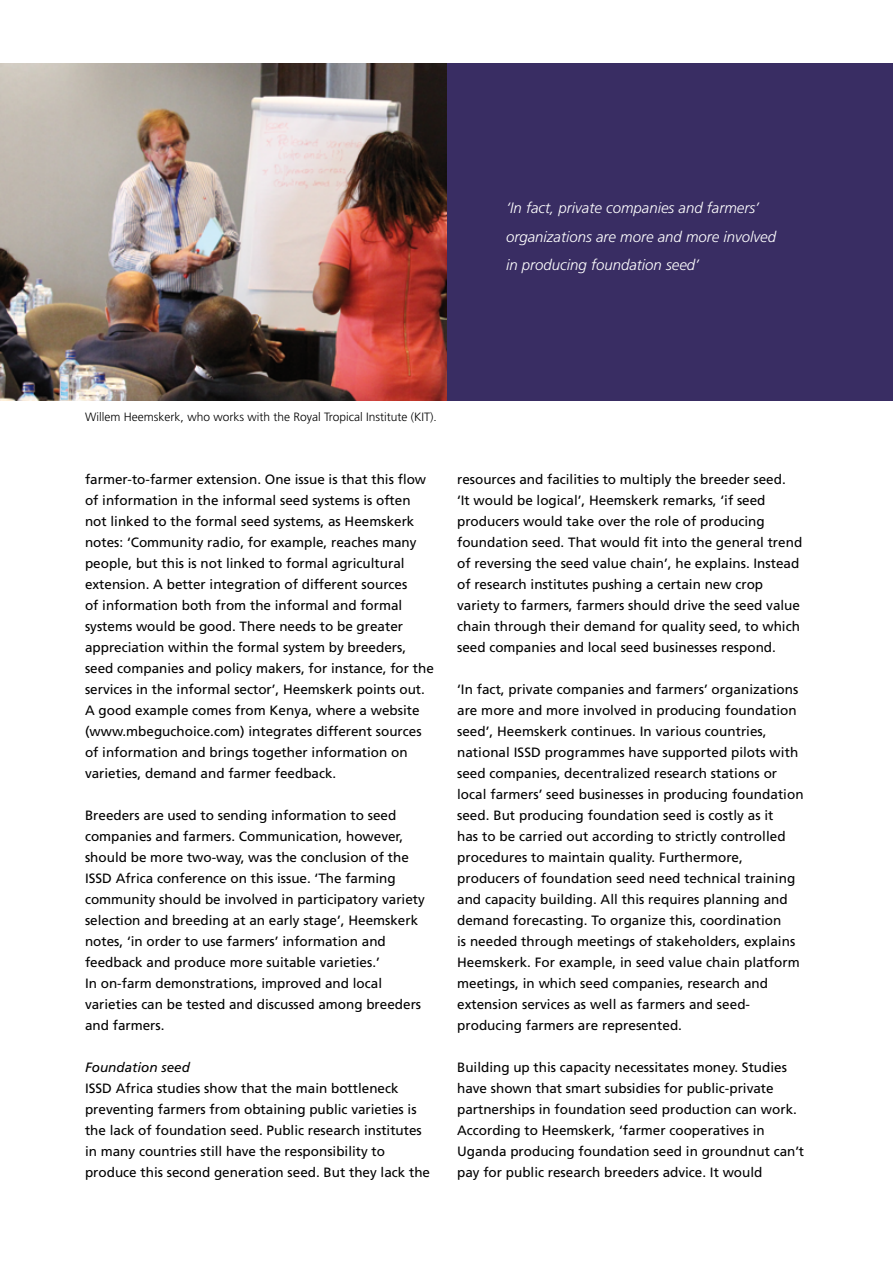
<style>
.page{position:relative;width:893px;height:1263px;background:#fff}
.page>*{position:absolute;margin:0;border:0;box-sizing:border-box;transform-origin:0 0}
.t1{font:italic 300 15px/28.5px "Frutiger";color:#fff}
.t2{font:13.5px/21px "Frutiger";color:#000}
.t3{font:italic 13.5px "Frutiger";color:#000}
.t4{font:300 12px "Frutiger";color:#000}
</style>
<div class="page">
<div style="left:446px;top:64px;width:447px;height:337px;background:#392d63"></div>
<img style="left:0;top:64px;width:446px;height:337px">
<p class="t1" style="left:506px;top:194px;width:272px">‘In fact, private companies and farmers’ organizations are more and more involved in producing foundation seed’</p>
<p class="t4" style="left:85px;top:410px;width:353px">Willem Heemskerk, who works with the Royal Tropical Institute (KIT).</p>
<p class="t2" style="left:85px;top:468px;width:350px">farmer-to-farmer extension. One issue is that this flow of information in the informal seed systems is often not linked to the formal seed systems, as Heemskerk notes: ‘Community radio, for example, reaches many people, but this is not linked to formal agricultural extension. A better integration of different sources<br>of information both from the informal and formal systems would be good. There needs to be greater appreciation within the formal system by breeders, seed companies and policy makers, for instance, for the services in the informal sector’, Heemskerk points out.<br>A good example comes from Kenya, where a website (www.mbeguchoice.com) integrates different sources of information and brings together information on varieties, demand and farmer feedback.</p>
<p class="t2" style="left:85px;top:804px;width:341px">Breeders are used to sending information to seed companies and farmers. Communication, however, should be more two-way, was the conclusion of the ISSD Africa conference on this issue. ‘The farming community should be involved in participatory variety selection and breeding at an early stage’, Heemskerk notes, ‘in order to use farmers’ information and feedback and produce more suitable varieties.’<br>In on-farm demonstrations, improved and local varieties can be tested and discussed among breeders and farmers.</p>
<p class="t3" style="left:85px;top:1059px;width:107px">Foundation seed</p>
<p class="t2" style="left:85px;top:1078px;width:347px">ISSD Africa studies show that the main bottleneck preventing farmers from obtaining public varieties is the lack of foundation seed. Public research institutes in many countries still have the responsibility to produce this second generation seed. But they lack the</p>
<p class="t2" style="left:457px;top:469px;width:347px">resources and facilities to multiply the breeder seed.<br>‘It would be logical’, Heemskerk remarks, ‘if seed producers would take over the role of producing foundation seed. That would fit into the general trend of reversing the seed value chain’, he explains. Instead of research institutes pushing a certain new crop variety to farmers, farmers should drive the seed value chain through their demand for quality seed, to which seed companies and local seed businesses respond.</p>
<p class="t2" style="left:457px;top:679px;width:348px">‘In fact, private companies and farmers’ organizations are more and more involved in producing foundation seed’, Heemskerk continues. In various countries, national ISSD programmes have supported pilots with seed companies, decentralized research stations or local farmers’ seed businesses in producing foundation seed. But producing foundation seed is costly as it<br>has to be carried out according to strictly controlled procedures to maintain quality. Furthermore, producers of foundation seed need technical training and capacity building. All this requires planning and demand forecasting. To organize this, coordination<br>is needed through meetings of stakeholders, explains Heemskerk. For example, in seed value chain platform meetings, in which seed companies, research and extension services as well as farmers and seed&shy;producing farmers are represented.</p>
<p class="t2" style="left:457px;top:1057px;width:349px">Building up this capacity necessitates money. Studies have shown that smart subsidies for public-private partnerships in foundation seed production can work.<br>According to Heemskerk, ‘farmer cooperatives in Uganda producing foundation seed in groundnut can’t pay for public research breeders advice. It would</p>
</div>
